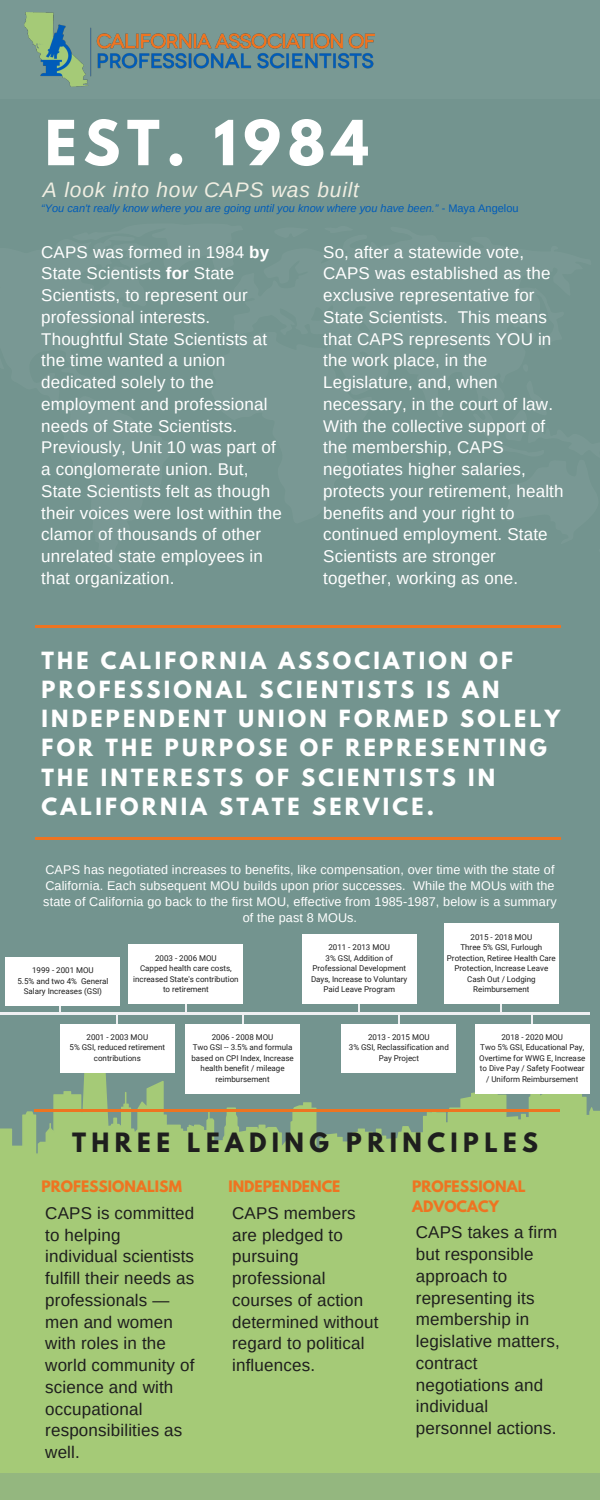
<style>
.page{position:relative;width:600px;height:1500px;background:#73948f}
.page>*{position:absolute;margin:0;border:0;box-sizing:border-box;transform-origin:0 0}
.t1{font:700 55px "League Spartan";letter-spacing:.12em;color:#fff}
.t2{font:700 23.6px "League Spartan";letter-spacing:.23em;color:#1e1e1e}
.t3{font:700 21px/29.2px "League Spartan";letter-spacing:.155em;color:#fff}
.t4{font:italic 21px "Arimo";letter-spacing:.04em;color:#f0eee2}
.t5{font:17px/21.8px "Arimo";letter-spacing:.01em;color:#fff}
.t6{font:17px/21.8px "Arimo";letter-spacing:.01em;color:#1e1e1e}
.t7{font:700 14px/19.5px "League Spartan";color:#ee7421}
.t8{font:12.6px/16.1px "Arimo";letter-spacing:.01em;color:#fff;text-align:center}
.t9{font:italic 11px "Arimo";color:#005cb9}
.t10{font:8px/10.5px "Roboto";color:#1e1e1e;text-align:center}
.s1{font-style:normal}
.s2{font-weight:700}
</style>
<div class="page">
<div style="left:0;top:0;width:600px;height:99px;background:#799994"></div>
<div style="left:0;top:1164px;width:600px;height:336px;background:#a5ca77"></div>
<div style="left:0;top:1473px;width:600px;height:27px;background:#94b77f"></div>
<svg style="left:0;top:1055px;width:600px;height:109px"></svg>
<hr style="left:35px;top:625px;width:525px;height:2px;background:#ee7421">
<hr style="left:35px;top:837px;width:525px;height:3px;background:#ee7421">
<img style="left:24px;top:13px;width:350px;height:73px">
<hr style="left:34px;top:1109px;width:526px;height:3px;background:#ee7421">
<hr style="left:0;top:1012px;width:590px;height:2px;background:#eff0f2">
<hr style="left:501px;top:981px;width:1px;height:32px;background:#eff0f2">
<div style="left:444px;top:923px;width:115px;height:81px;background:#fff"></div>
<hr style="left:531px;top:1013px;width:2px;height:33px;background:#eff0f2">
<div style="left:475px;top:1024px;width:115px;height:69px;background:#fff"></div>
<hr style="left:358px;top:981px;width:2px;height:32px;background:#eff0f2">
<div style="left:302px;top:934px;width:115px;height:70px;background:#fff"></div>
<hr style="left:116px;top:1013px;width:2px;height:33px;background:#eff0f2">
<div style="left:60px;top:1024px;width:115px;height:48px;background:#fff"></div>
<hr style="left:398px;top:1013px;width:2px;height:33px;background:#eff0f2">
<div style="left:342px;top:1024px;width:114px;height:48px;background:#fff"></div>
<hr style="left:242px;top:1013px;width:1px;height:33px;background:#eff0f2">
<div style="left:185px;top:1024px;width:115px;height:69px;background:#fff"></div>
<hr style="left:185px;top:981px;width:2px;height:32px;background:#eff0f2">
<div style="left:129px;top:944px;width:114px;height:60px;background:#fff"></div>
<hr style="left:59px;top:981px;width:2px;height:32px;background:#eff0f2">
<div style="left:6px;top:957px;width:114px;height:49px;background:#fff"></div>
<h1 class="t1" style="left:45px;top:116px;width:325px">EST. 1984</h1>
<p class="t4" style="left:43px;top:178px;width:318px">A look into how CAPS was built</p>
<p class="t9" style="left:41px;top:202px;width:479px">“You can't really know where you are going until you know where you have been.” <span class="s1">- Maya Angelou</span></p>
<p class="t5" style="left:41px;top:241px;width:242px">CAPS was formed in 1984 <span class="s2">by<br></span>State Scientists <span class="s2">for</span> State<br>Scientists, to represent our professional interests.<br>Thoughtful State Scientists at the time wanted a union dedicated solely to the employment and professional needs of State Scientists.<br>Previously, Unit 10 was part of a conglomerate union. But,<br>State Scientists felt as though their voices were lost within the clamor of thousands of other unrelated state employees in that organization.</p>
<p class="t5" style="left:323px;top:241px;width:242px">So, after a statewide vote,<br>CAPS was established as the exclusive representative for<br>State Scientists. This means that CAPS represents YOU in the work place, in the<br>Legislature, and, when necessary, in the court of law.<br>With the collective support of the membership, CAPS negotiates higher salaries, protects your retirement, health benefits and your right to continued employment. State<br>Scientists are stronger together, working as one.</p>
<p class="t3" style="left:42px;top:648px;width:520px">THE CALIFORNIA ASSOCIATION OF<br>PROFESSIONAL SCIENTISTS IS AN<br>INDEPENDENT UNION FORMED SOLELY<br>FOR THE PURPOSE OF REPRESENTING<br>THE INTERESTS OF SCIENTISTS IN<br>CALIFORNIA STATE SERVICE.</p>
<p class="t8" style="left:43px;top:861px;width:515px">CAPS has negotiated increases to benefits, like compensation, over time with the state of California. Each subsequent MOU builds upon prior successes. While the MOUs with the state of California go back to the first MOU, effective from 1985-1987, below is a summary of the past 8 MOUs.</p>
<p class="t10" style="left:447px;top:932px;width:110px">2015 - 2018 MOU<br>Three 5% GSI, Furlough<br>Protection, Retiree Health Care<br>Protection, Increase Leave<br>Cash Out / Lodging<br>Reimbursement</p>
<p class="t10" style="left:311px;top:942px;width:98px">2011 - 2013 MOU<br>3% GSI, Addition of<br>Professional Development<br>Days, Increase to Voluntary<br>Paid Leave Program</p>
<p class="t10" style="left:133px;top:953px;width:107px">2003 - 2006 MOU<br>Capped health care costs, increased State's contribution to retirement</p>
<p class="t10" style="left:17px;top:965px;width:92px">1999 - 2001 MOU<br>5.5% and two 4% General<br>Salary Increases (GSI)</p>
<p class="t10" style="left:70px;top:1032px;width:97px">2001 - 2003 MOU<br>5% GSI, reduced retirement contributions</p>
<p class="t10" style="left:349px;top:1032px;width:102px">2013 - 2015 MOU<br>3% GSI, Reclassification and<br>Pay Project</p>
<p class="t10" style="left:191px;top:1032px;width:104px">2006 - 2008 MOU<br>Two GSI -- 3.5% and formula based on CPI Index, Increase health benefit / mileage reimbursement</p>
<p class="t10" style="left:479px;top:1032px;width:108px">2018 - 2020 MOU<br>Two 5% GSI, Educational Pay,<br>Overtime for WWG E, Increase to Dive Pay / Safety Footwear / Uniform Reimbursement</p>
<h2 class="t2" style="left:72px;top:1131px;width:467px">THREE LEADING PRINCIPLES</h2>
<p class="t7" style="left:42px;top:1179px;width:142px">PROFESSIONALISM</p>
<p class="t6" style="left:45px;top:1202px;width:151px">CAPS is committed to helping individual scientists fulfill their needs as professionals — men and women with roles in the world community of science and with occupational responsibilities as well.</p>
<p class="t7" style="left:228px;top:1179px;width:113px">INDEPENDENCE</p>
<p class="t6" style="left:232px;top:1202px;width:148px">CAPS members are pledged to pursuing professional courses of action determined without regard to political influences.</p>
<p class="t7" style="left:412px;top:1179px;width:115px">PROFESSIONAL<br>ADVOCACY</p>
<p class="t6" style="left:416px;top:1221px;width:145px">CAPS takes a firm but responsible approach to representing its membership in legislative matters, contract negotiations and individual personnel actions.</p>
</div>
